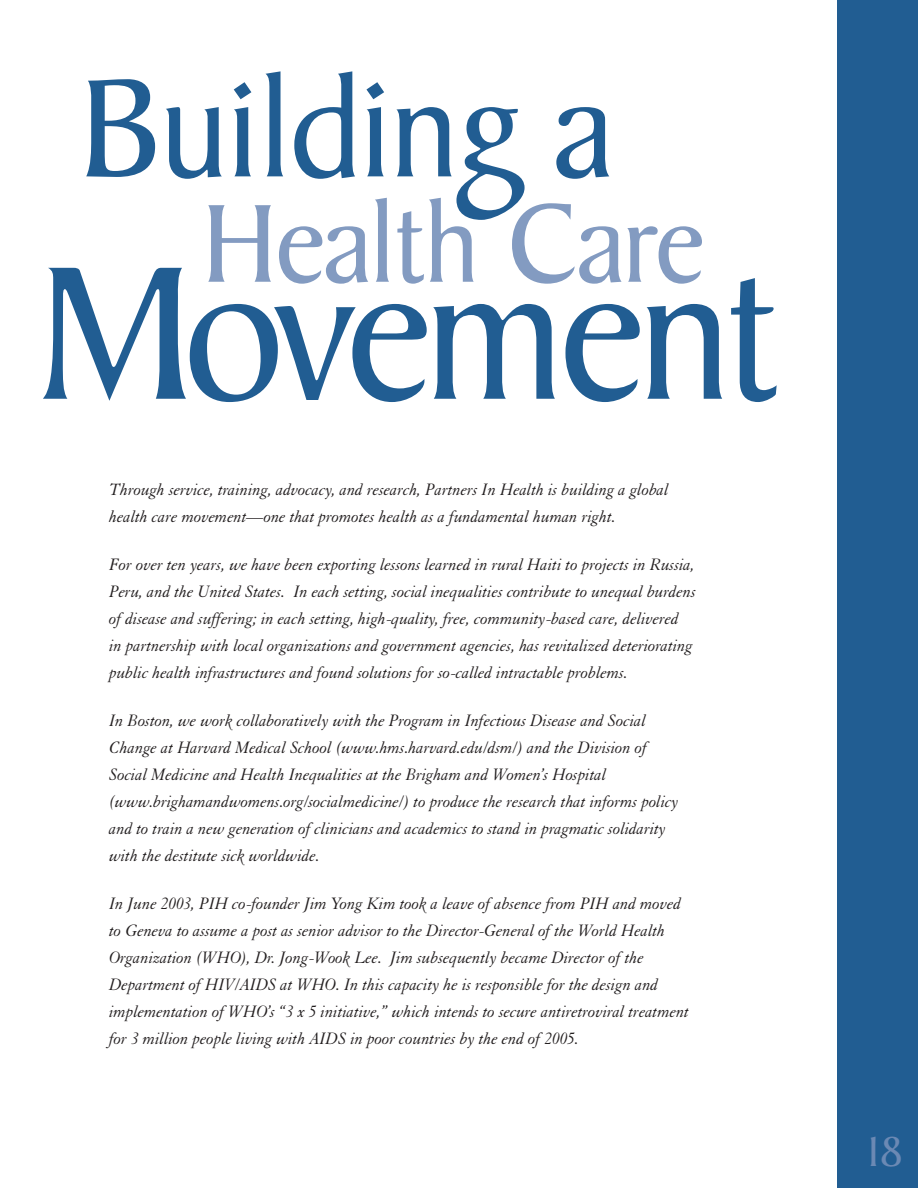
<style>
.page{position:relative;width:918px;height:1188px;background:#fff}
.page>*{position:absolute;margin:0;border:0;box-sizing:border-box;transform-origin:0 0}
.t1{font:205.2px "Baker Signet";letter-spacing:-.035em;color:#215d92}
.t2{font:150px "Baker Signet";letter-spacing:-.025em;color:#215d92}
.t3{font:120px "Baker Signet";letter-spacing:-.025em;color:#839bc1}
.t4{font:45px "Baker Signet";color:#6b89b4}
.t5{font:italic 18px/27px "Granjon";color:#231f20;scale:.95 1}
</style>
<div class="page">
<div style="left:837px;top:0;width:81px;height:1188px;background:#215d92"></div>
<h2 class="t2" style="left:80px;top:71px;width:535px">Building a</h2>
<h3 class="t3" style="left:202px;top:198px;width:505px">Health Care</h3>
<h1 class="t1" style="left:36px;top:255px;width:747px">Movement</h1>
<p class="t5" style="left:109px;top:477px;width:590px">Through service, training, advocacy, and research, Partners In Health is building a global health care movement—one that promotes health as a fundamental human right.</p>
<p class="t5" style="left:109px;top:552px;width:619px">For over ten years, we have been exporting lessons learned in rural Haiti to projects in Russia, Peru, and the United States. In each setting, social inequalities contribute to unequal burdens of disease and suffering; in each setting, high-quality, free, community-based care, delivered in partnership with local organizations and government agencies, has revitalized deteriorating public health infrastructures and found solutions for so-called intractable problems.</p>
<p class="t5" style="left:109px;top:708px;width:601px">In Boston, we work collaboratively with the Program in Infectious Disease and Social Change at Harvard Medical School (www.hms.harvard.edu/dsm/) and the Division of Social Medicine and Health Inequalities at the Brigham and Women’s Hospital (www.brighamandwomens.org/socialmedicine/) to produce the research that informs policy and to train a new generation of clinicians and academics to stand in pragmatic solidarity with the destitute sick worldwide.</p>
<p class="t5" style="left:109px;top:891px;width:612px">In June 2003, PIH co-founder Jim Yong Kim took a leave of absence from PIH and moved to Geneva to assume a post as senior advisor to the Director-General of the World Health Organization (WHO), Dr. Jong-Wook Lee. Jim subsequently became Director of the Department of HIV/AIDS at WHO. In this capacity he is responsible for the design and implementation of WHO’s “3 x 5 initiative,” which intends to secure antiretroviral treatment for 3 million people living with AIDS in poor countries by the end of 2005.</p>
<h3 class="t4" style="left:866px;top:1135px;width:38px">18</h3>
</div>
